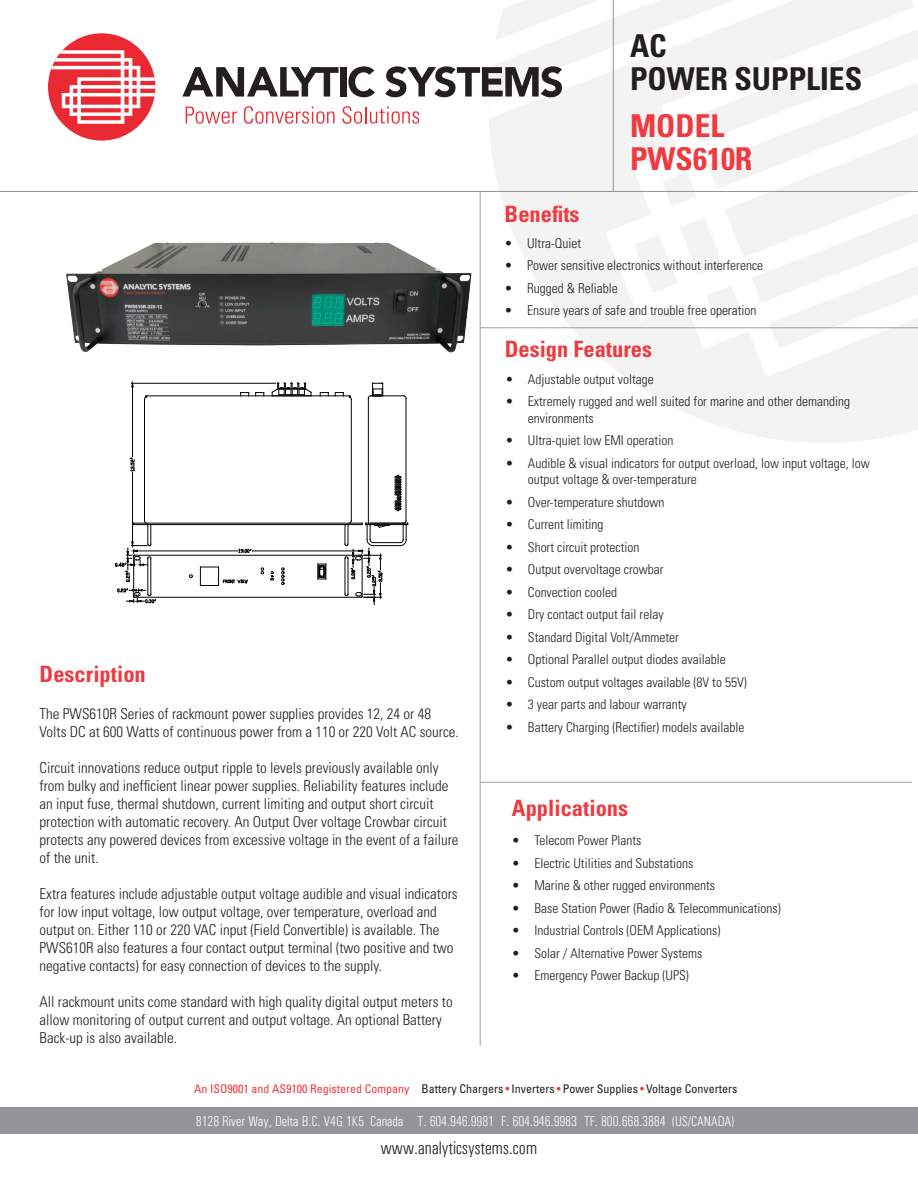
<style>
.page{position:relative;width:918px;height:1188px;background:#fff}
.page>*{position:absolute;margin:0;border:0;box-sizing:border-box;transform-origin:0 0}
.cover_heading{font:700 condensed 31.5px/33px "Univers LT Std";color:#231f20}
.Sub_Heading__product{font:700 condensed 31.5px "Univers LT Std";color:#ee3a41}
.red_inside_headings{font:700 condensed 22.5px "Univers LT Std";color:#ee3a41}
.t1{font:300 condensed 18.15px "Univers";color:#231f20}
.t2{font:300 condensed 15px/18px "Univers LT Std";color:#231f20}
.t3{font:300 condensed 14.25px "Univers";color:#fff}
.t4{font:300 condensed 13.5px/16.5px "Univers LT Std";color:#231f20}
.t5{font:condensed 12px "Univers LT Std";color:#231f20}
.s1{color:#ee3a41}
</style>
<div class="page">
<svg style="left:444px;top:97px;width:474px;height:390px"></svg>
<svg style="left:503px;top:321px;width:415px;height:56px;fill:#f3f3f3"></svg>
<svg style="left:488px;top:0;width:430px;height:321px;fill:#f3f3f3"></svg>
<svg style="left:182px;top:67px;width:157px;height:30px"></svg>
<div style="left:340px;top:67px;width:7px;height:30px;background:#231f20"></div>
<svg style="left:348px;top:66px;width:27px;height:31px"></svg>
<svg style="left:385px;top:66px;width:177px;height:31px"></svg>
<svg style="left:186px;top:107px;width:51px;height:17px"></svg>
<svg style="left:243px;top:106px;width:92px;height:18px"></svg>
<svg style="left:342px;top:106px;width:77px;height:18px"></svg>
<div style="left:48px;top:33px;width:107px;height:108px;background:#ea2932;border-radius:50%"></div>
<svg style="left:51px;top:50px;width:104px;height:74px"></svg>
<div style="left:0;top:1107px;width:918px;height:27px;background:#939598"></div>
<hr style="left:0;top:191px;width:918px;height:1px;background:#939598">
<img style="left:63px;top:124px;width:421px;height:261px">
<svg style="left:114px;top:383px;width:295px;height:222px"></svg>
<svg style="left:395px;top:475px;width:6px;height:36px"></svg>
<hr style="left:146px;top:396px;width:204px;height:1px;background:#040503">
<hr style="left:134px;top:524px;width:228px;height:1px;background:#040503">
<hr style="left:134px;top:523px;width:228px;height:1px;background:#040503">
<hr style="left:144px;top:399px;width:1px;height:122px;background:#040503">
<svg style="left:240px;top:392px;width:9px;height:4px"></svg>
<svg style="left:255px;top:392px;width:9px;height:4px"></svg>
<hr style="left:351px;top:399px;width:1px;height:122px;background:#040503">
<svg style="left:320px;top:392px;width:9px;height:4px"></svg>
<svg style="left:335px;top:392px;width:16px;height:7px"></svg>
<hr style="left:406px;top:398px;width:1px;height:123px;background:#040503">
<hr style="left:368px;top:398px;width:1px;height:125px;background:#040503">
<hr style="left:371px;top:396px;width:33px;height:1px;background:#040503">
<svg style="left:368px;top:381px;width:16px;height:17px"></svg>
<hr style="left:134px;top:597px;width:228px;height:1px;background:#040503">
<hr style="left:134px;top:555px;width:228px;height:1px;background:#040503">
<hr style="left:133px;top:556px;width:1px;height:41px;background:#040503">
<svg style="left:200px;top:567px;width:47px;height:19px"></svg>
<svg style="left:282px;top:568px;width:2px;height:17px"></svg>
<svg style="left:261px;top:568px;width:3px;height:6px"></svg>
<svg style="left:271px;top:572px;width:3px;height:9px"></svg>
<hr style="left:151px;top:558px;width:1px;height:36px;background:#040503">
<hr style="left:148px;top:558px;width:1px;height:36px;background:#040503">
<svg style="left:318px;top:564px;width:9px;height:16px"></svg>
<hr style="left:137px;top:551px;width:101px;height:1px;background:#040503">
<hr style="left:252px;top:551px;width:107px;height:1px;background:#040503">
<svg style="left:239px;top:549px;width:12px;height:4px"></svg>
<svg style="left:118px;top:589px;width:38px;height:14px"></svg>
<hr style="left:131px;top:383px;width:145px;height:1px;background:#040503">
<hr style="left:132px;top:387px;width:1px;height:70px;background:#040503">
<hr style="left:132px;top:472px;width:1px;height:70px;background:#040503">
<svg style="left:131px;top:458px;width:4px;height:13px"></svg>
<svg style="left:115px;top:521px;width:37px;height:61px"></svg>
<svg style="left:272px;top:382px;width:40px;height:14px"></svg>
<svg style="left:345px;top:521px;width:63px;height:83px"></svg>
<hr style="left:480px;top:192px;width:1px;height:854px;background:#9d9fa2">
<hr style="left:480px;top:328px;width:438px;height:1px;background:#9d9fa2">
<hr style="left:480px;top:782px;width:432px;height:1px;background:#9d9fa2">
<hr style="left:613px;top:0;width:1px;height:192px;background:#939598">
<p class="red_inside_headings" style="left:40px;top:660px;width:108px">Description</p>
<p class="t2" style="left:40px;top:705px;width:421px">The PWS610R Series of rackmount power supplies provides 12, 24 or 48<br>Volts DC at 600 Watts of continuous power from a 110 or 220 Volt AC source.</p>
<p class="t2" style="left:40px;top:759px;width:420px">Circuit innovations reduce output ripple to levels previously available only from bulky and inefficient linear power supplies. Reliability features include an input fuse, thermal shutdown, current limiting and output short circuit protection with automatic recovery. An Output Over voltage Crowbar circuit protects any powered devices from excessive voltage in the event of a failure of the unit.</p>
<p class="t2" style="left:40px;top:885px;width:420px">Extra features include adjustable output voltage audible and visual indicators for low input voltage, low output voltage, over temperature, overload and output on. Either 110 or 220 VAC input (Field Convertible) is available. The PWS610R also features a four contact output terminal (two positive and two negative contacts) for easy connection of devices to the supply.</p>
<p class="t2" style="left:40px;top:993px;width:415px">All rackmount units come standard with high quality digital output meters to allow monitoring of output current and output voltage. An optional Battery<br>Back-up is also available.</p>
<p class="cover_heading" style="left:630px;top:29px;width:234px">AC<br>POWER SUPPLIES</p>
<p class="Sub_Heading__product" style="left:630px;top:106px;width:96px">MODEL</p>
<p class="Sub_Heading__product" style="left:630px;top:139px;width:124px">PWS610R</p>
<p class="red_inside_headings" style="left:505px;top:200px;width:76px">Benefits</p>
<p class="t4" style="left:505px;top:235px;width:78px">• Ultra-Quiet</p>
<p class="t4" style="left:505px;top:257px;width:260px">• Power sensitive electronics without interference</p>
<p class="t4" style="left:505px;top:280px;width:115px">• Rugged &amp; Reliable</p>
<p class="t4" style="left:505px;top:302px;width:253px">• Ensure years of safe and trouble free operation</p>
<p class="red_inside_headings" style="left:505px;top:335px;width:149px">Design Features</p>
<p class="t4" style="left:505px;top:371px;width:150px">• Adjustable output voltage</p>
<p class="t4" style="left:528px;top:393px;width:324px;text-indent:-22px">• Extremely rugged and well suited for marine and other demanding environments</p>
<p class="t4" style="left:505px;top:432px;width:169px">• Ultra-quiet low EMI operation</p>
<p class="t4" style="left:528px;top:455px;width:343px;text-indent:-22px">• Audible &amp; visual indicators for output overload, low input voltage, low output voltage &amp; over-temperature</p>
<p class="t4" style="left:505px;top:494px;width:161px">• Over-temperature shutdown</p>
<p class="t4" style="left:505px;top:516px;width:100px">• Current limiting</p>
<p class="t4" style="left:505px;top:539px;width:136px">• Short circuit protection</p>
<p class="t4" style="left:505px;top:561px;width:160px">• Output overvoltage crowbar</p>
<p class="t4" style="left:505px;top:584px;width:113px">• Convection cooled</p>
<p class="t4" style="left:505px;top:606px;width:160px">• Dry contact output fail relay</p>
<p class="t4" style="left:505px;top:629px;width:175px">• Standard Digital Volt/Ammeter</p>
<p class="t4" style="left:505px;top:651px;width:222px">• Optional Parallel output diodes available</p>
<p class="t4" style="left:505px;top:674px;width:243px">• Custom output voltages available (8V to 55V)</p>
<p class="t4" style="left:505px;top:696px;width:183px">• 3 year parts and labour warranty</p>
<p class="t4" style="left:505px;top:719px;width:241px">• Battery Charging (Rectifier) models available</p>
<p class="red_inside_headings" style="left:512px;top:795px;width:118px">Applications</p>
<p class="t4" style="left:512px;top:832px;width:131px">• Telecom Power Plants</p>
<p class="t4" style="left:512px;top:855px;width:183px">• Electric Utilities and Substations</p>
<p class="t4" style="left:512px;top:877px;width:205px">• Marine &amp; other rugged environments</p>
<p class="t4" style="left:512px;top:900px;width:270px">• Base Station Power (Radio &amp; Telecommunications)</p>
<p class="t4" style="left:512px;top:922px;width:210px">• Industrial Controls (OEM Applications)</p>
<p class="t4" style="left:512px;top:945px;width:192px">• Solar / Alternative Power Systems</p>
<p class="t4" style="left:512px;top:967px;width:178px">• Emergency Power Backup (UPS)</p>
<p class="t5" style="left:194px;top:1081px;width:545px"><span class="s1">An ISO9001 and AS9100 Registered Company</span> Battery Chargers <span class="s1">•</span> Inverters <span class="s1">•</span> Power Supplies <span class="s1">•</span> Voltage Converters</p>
<p class="t3" style="left:196px;top:1113px;width:540px">8128 River Way, Delta B.C. V4G 1K5 Canada T. 604.946.9981 F. 604.946.9983 TF. 800.668.3884 (US/CANADA)</p>
<p class="t1" style="left:381px;top:1138px;width:158px">www.analyticsystems.com</p>
</div>
